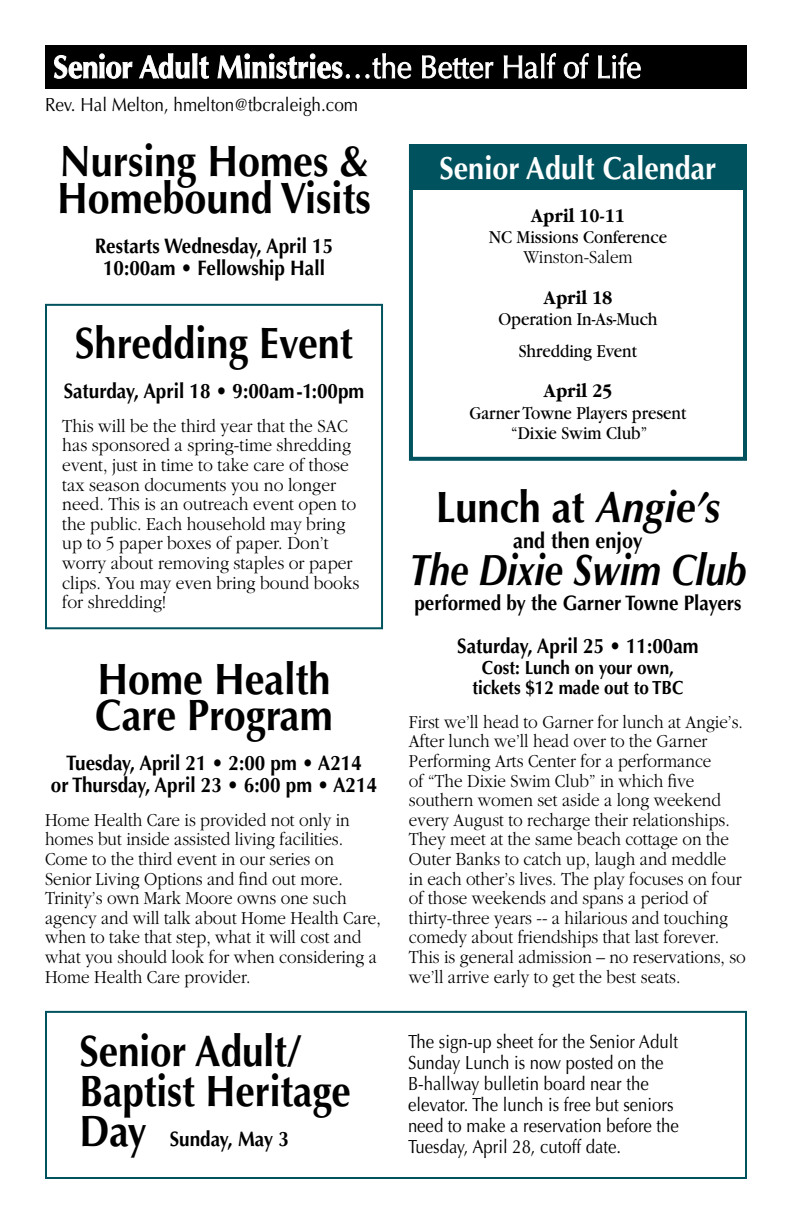
<style>
.page{position:relative;width:792px;height:1224px;background:#fff}
.page>*{position:absolute;margin:0;border:0;box-sizing:border-box;transform-origin:0 0}
.t1{font:700 44px/36px "Optima";color:#000;scale:.9 1}
.t2{font:700 44px/40px "Optima";color:#000;scale:.88 1}
.t3{font:italic 700 44px "Optima";letter-spacing:-.005em;color:#000;scale:.84 1}
.t4{font:700 32px "Optima";color:#fff;scale:.9 1}
.t5{font:700 22px "Optima";letter-spacing:.005em;color:#000;scale:.9 1}
.t6{font:700 21px/22px "Optima";color:#000;text-align:center;scale:.9 1}
.t7{font:700 20px "Garamond";color:#000;scale:.9 1}
.t8{font:300 19px/19.6px "Garamond";color:#000;scale:.9 1}
.t9{font:300 19px/19.6px "Garamond";color:#000;scale:.92 1}
.t10{font:19px/21px "Optima";color:#000;scale:.88 1}
.t11{font:19px/31.6px "Garamond";color:#000;text-align:center;scale:.9 1}
.t12{font:700 19px/19.6px "Optima";color:#000;text-align:center;scale:.9 1}
.t13{font:19px "Optima";color:#000;scale:.9 1}
.s1{font-size:44px}
.s2{font-style:italic}
</style>
<div class="page">
<div style="left:45px;top:1011px;width:702px;height:168px;border:2px solid #00535e"></div>
<div style="left:45px;top:304px;width:338px;height:325px;border:2px solid #00535e"></div>
<div style="left:45px;top:45px;width:702px;height:43px;background:#000"></div>
<svg style="left:54px;top:53px;width:78px;height:26px"></svg>
<svg style="left:139px;top:53px;width:70px;height:26px"></svg>
<svg style="left:356px;top:74px;width:4px;height:4px"></svg>
<svg style="left:218px;top:53px;width:132px;height:26px"></svg>
<svg style="left:366px;top:53px;width:45px;height:26px"></svg>
<svg style="left:422px;top:55px;width:72px;height:24px"></svg>
<svg style="left:504px;top:53px;width:52px;height:26px"></svg>
<svg style="left:564px;top:53px;width:25px;height:26px"></svg>
<svg style="left:598px;top:53px;width:43px;height:26px"></svg>
<div style="left:411px;top:145px;width:336px;height:45px;background:#00535e"></div>
<div style="left:409px;top:144px;width:338px;height:317px;border:4px solid #00535e"></div>
<p class="t13" style="left:45px;top:94px;width:349px">Rev. Hal Melton, hmelton@tbcraleigh.com</p>
<h1 class="t1" style="left:57px;top:143px;width:350px;line-height:37px">Nursing Homes &amp;<br>Homebound Visits</h1>
<p class="t6" style="left:95px;top:235px;width:267px">Restarts Wednesday, April 15<br>10:00am • Fellowship Hall</p>
<h1 class="t1" style="left:75px;top:325px;width:311px">Shredding Event</h1>
<p class="t6" style="left:64px;top:380px;width:335px">Saturday, April 18 • 9:00am-1:00pm</p>
<p class="t9" style="left:62px;top:416px;width:325px">This will be the third year that the SAC has sponsored a spring-time shredding event, just in time to take care of those tax season documents you no longer need. This is an outreach event open to the public. Each household may bring up to 5 paper boxes of paper. Don’t worry about removing staples or paper clips. You may even bring bound books for shredding!</p>
<h1 class="t1" style="left:95px;top:661px;width:265px">Home Health<br>Care Program</h1>
<p class="t6" style="left:51px;top:752px;width:364px">Tuesday, April 21 • 2:00 pm • A214<br>or Thursday, April 23 • 6:00 pm • A214</p>
<p class="t8" style="left:45px;top:810px;width:375px">Home Health Care is provided not only in homes but inside assisted living facilities.<br>Come to the third event in our series on Senior Living Options and find out more.<br>Trinity’s own Mark Moore owns one such agency and will talk about Home Health Care, when to take that step, what it will cost and what you should look for when considering a Home Health Care provider.</p>
<h1 class="t2" style="left:80px;top:1032px;width:310px">Senior Adult/<br>Baptist Heritage</h1>
<p class="t6" style="left:80px;top:1128px;width:234px"><span class="s1">Day</span> Sunday, May 3</p>
<h2 class="t4" style="left:440px;top:150px;width:309px">Senior Adult Calendar</h2>
<p class="t7" style="left:531px;top:204px;width:106px">April 10-11</p>
<p class="t11" style="left:489px;top:221px;width:200px">NC Missions Conference</p>
<p class="t8" style="left:523px;top:247px;width:123px">Winston-Salem</p>
<p class="t7" style="left:544px;top:286px;width:78px">April 18</p>
<p class="t11" style="left:498px;top:304px;width:178px">Operation In-As-Much<br>Shredding Event</p>
<p class="t7" style="left:544px;top:380px;width:78px">April 25</p>
<p class="t11" style="left:469px;top:403px;width:243px;line-height:20px">Garner Towne Players present “Dixie Swim Club”</p>
<h1 class="t1" style="left:436px;top:490px;width:318px">Lunch at <span class="s2">Angie’s</span></h1>
<p class="t5" style="left:513px;top:528px;width:145px">and then enjoy</p>
<h1 class="t3" style="left:409px;top:544px;width:403px">The Dixie Swim Club</h1>
<p class="t6" style="left:414px;top:581px;width:365px;line-height:43.6px">performed by the Garner Towne Players<br>Saturday, April 25 • 11:00am</p>
<p class="t12" style="left:472px;top:658px;width:236px">Cost: Lunch on your own, tickets $12 made out to TBC</p>
<p class="t8" style="left:409px;top:712px;width:376px">First we’ll head to Garner for lunch at Angie’s.<br>After lunch we’ll head over to the Garner Performing Arts Center for a performance<br>of “The Dixie Swim Club” in which five southern women set aside a long weekend every August to recharge their relationships.<br>They meet at the same beach cottage on the Outer Banks to catch up, laugh and meddle<br>in each other’s lives. The play focuses on four of those weekends and spans a period of thirty-three years -- a hilarious and touching comedy about friendships that last forever.<br>This is general admission – no reservations, so we’ll arrive early to get the best seats.</p>
<p class="t10" style="left:408px;top:1031px;width:309px">The sign-up sheet for the Senior Adult Sunday Lunch is now posted on the B-hallway bulletin board near the elevator. The lunch is free but seniors need to make a reservation before the Tuesday, April 28, cutoff date.</p>
</div>
